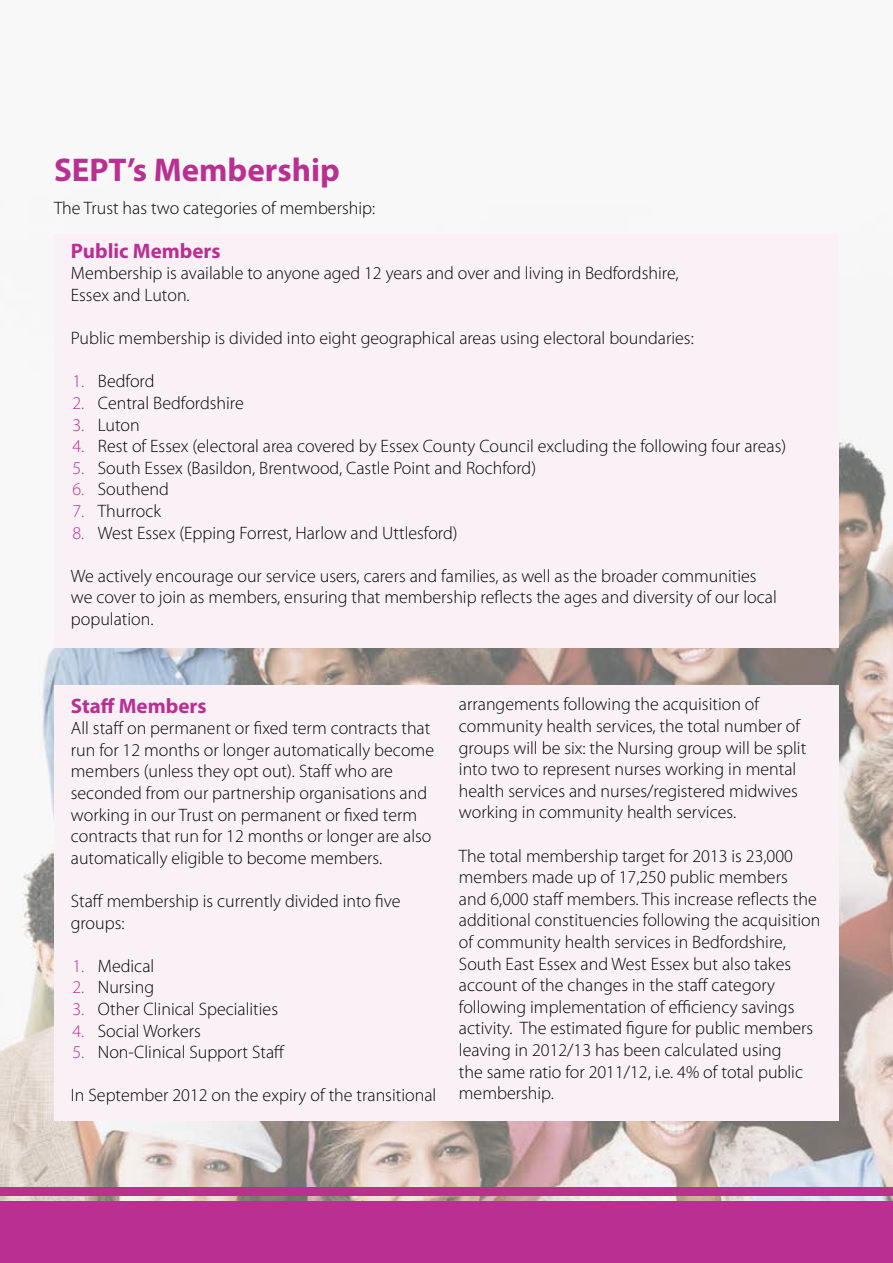
<style>
.page{position:relative;width:893px;height:1263px;background:#fff}
.page>*{position:absolute;margin:0;border:0;box-sizing:border-box;transform-origin:0 0}
.t1{font:700 33px "Myriad Pro";color:#b92f92}
.t2{font:700 21px "Myriad Pro";color:#b92f92}
.t3{font:300 18px/21.6px "Myriad Pro";color:#000}
.s1{color:#b92f92}
</style>
<div class="page">
<img style="left:0;top:430px;width:893px;height:772px">
<div style="left:54px;top:685px;width:785px;height:435px;background:#faf1f7"></div>
<div style="left:54px;top:234px;width:785px;height:413px;background:#faf1f7"></div>
<div style="left:0;top:1202px;width:893px;height:61px;background:#b92f92"></div>
<div style="left:0;top:1187px;width:893px;height:9px;background:#b92f92"></div>
<h1 class="t1" style="left:54px;top:148px;width:287px">SEPT’s Membership</h1>
<p class="t3" style="left:54px;top:197px;width:323px">The Trust has two categories of membership:</p>
<p class="t2" style="left:71px;top:237px;width:151px">Public Members</p>
<p class="t3" style="left:71px;top:262px;width:609px">Membership is available to anyone aged 12 years and over and living in Bedfordshire,<br>Essex and Luton.</p>
<p class="t3" style="left:71px;top:327px;width:624px">Public membership is divided into eight geographical areas using electoral boundaries:</p>
<p class="t3" style="left:72px;top:370px;width:84px"><span class="s1">1.</span> Bedford</p>
<p class="t3" style="left:72px;top:392px;width:173px"><span class="s1">2.</span> Central Bedfordshire</p>
<p class="t3" style="left:72px;top:414px;width:69px"><span class="s1">3.</span> Luton</p>
<p class="t3" style="left:72px;top:435px;width:715px"><span class="s1">4.</span> Rest of Essex (electoral area covered by Essex County Council excluding the following four areas)</p>
<p class="t3" style="left:72px;top:457px;width:465px"><span class="s1">5.</span> South Essex (Basildon, Brentwood, Castle Point and Rochford)</p>
<p class="t3" style="left:72px;top:478px;width:98px"><span class="s1">6.</span> Southend</p>
<p class="t3" style="left:72px;top:500px;width:90px"><span class="s1">7.</span> Thurrock</p>
<p class="t3" style="left:72px;top:522px;width:387px"><span class="s1">8.</span> West Essex (Epping Forrest, Harlow and Uttlesford)</p>
<p class="t3" style="left:71px;top:565px;width:707px">We actively encourage our service users, carers and families, as well as the broader communities we cover to join as members, ensuring that membership reflects the ages and diversity of our local population.</p>
<p class="t2" style="left:71px;top:692px;width:137px">Staff Members</p>
<p class="t3" style="left:71px;top:717px;width:365px">All staff on permanent or fixed term contracts that run for 12 months or longer automatically become members (unless they opt out). Staff who are seconded from our partnership organisations and working in our Trust on permanent or fixed term contracts that run for 12 months or longer are also automatically eligible to become members.</p>
<p class="t3" style="left:71px;top:890px;width:331px">Staff membership is currently divided into five groups:</p>
<p class="t3" style="left:72px;top:955px;width:83px"><span class="s1">1.</span> Medical</p>
<p class="t3" style="left:72px;top:976px;width:83px"><span class="s1">2.</span> Nursing</p>
<p class="t3" style="left:72px;top:998px;width:207px"><span class="s1">3.</span> Other Clinical Specialities</p>
<p class="t3" style="left:72px;top:1020px;width:130px"><span class="s1">4.</span> Social Workers</p>
<p class="t3" style="left:72px;top:1041px;width:214px"><span class="s1">5.</span> Non-Clinical Support Staff</p>
<p class="t3" style="left:71px;top:1084px;width:367px">In September 2012 on the expiry of the transitional</p>
<p class="t3" style="left:459px;top:693px;width:349px">arrangements following the acquisition of community health services, the total number of groups will be six: the Nursing group will be split into two to represent nurses working in mental health services and nurses/registered midwives working in community health services.</p>
<p class="t3" style="left:459px;top:845px;width:363px">The total membership target for 2013 is 23,000 members made up of 17,250 public members<br>and 6,000 staff members. This increase reflects the additional constituencies following the acquisition of community health services in Bedfordshire, South East Essex and West Essex but also takes account of the changes in the staff category following implementation of efficiency savings activity. The estimated figure for public members leaving in 2012/13 has been calculated using<br>the same ratio for 2011/12, i.e. 4% of total public membership.</p>
</div>
